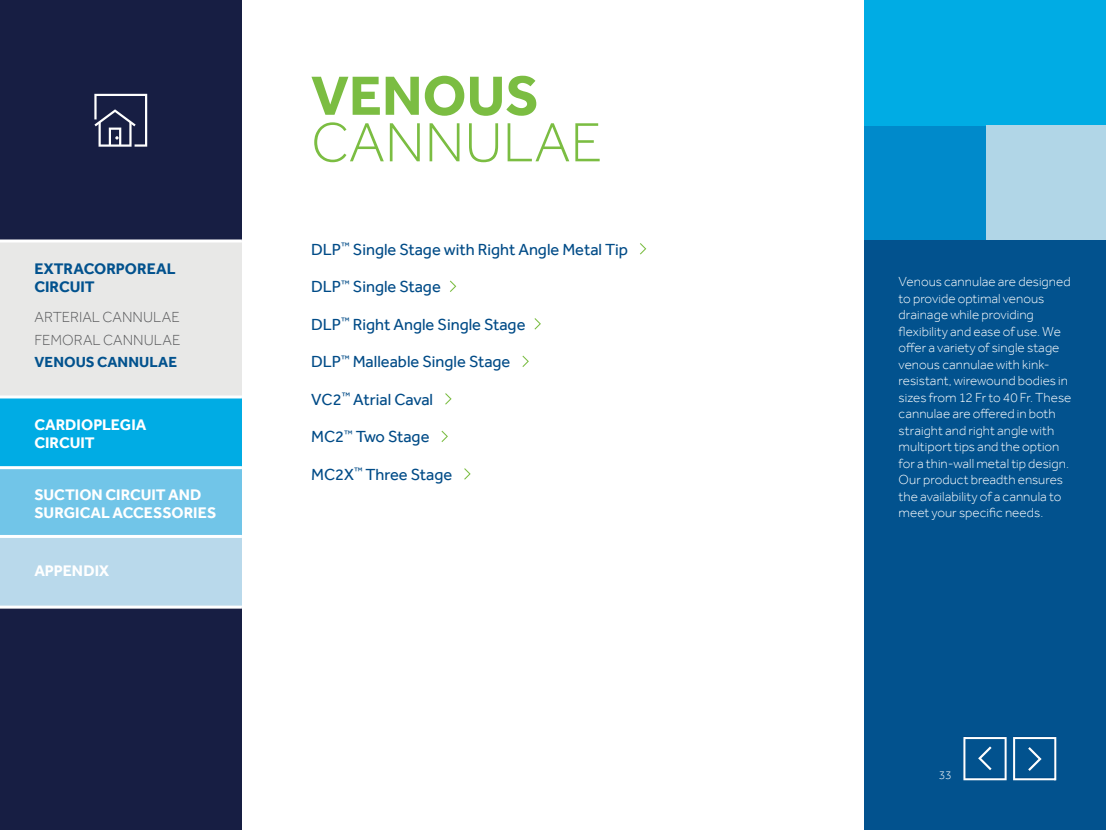
<style>
.page{position:relative;width:1106px;height:830px;background:#fff}
.page>*{position:absolute;margin:0;border:0;box-sizing:border-box;transform-origin:0 0}
.t1{font:300 57px "Effra";color:#7bbd42}
.t2{font:700 57px "Effra";color:#7bbd42}
.t3{font:16.5px "Effra";color:#004b87}
.t4{font:700 15.75px/18px "Effra";color:#fff}
.t5{font:700 15.75px/18px "Effra";color:#02528e}
.t6{font:300 15px/22.5px "Effra";color:#58595b}
.t7{font:700 15px "Effra";letter-spacing:.005em;color:#02528e}
.t8{font:300 13.5px/16.5px "Effra";letter-spacing:.005em;color:#fff}
.t9{font:300 12px "Effra";color:#fff}
</style>
<div class="page">
<div style="left:0;top:241px;width:242px;height:156px;background:#e8e8e7"></div>
<div style="left:0;top:605px;width:242px;height:224px;background:#171e43"></div>
<div style="left:0;top:0;width:242px;height:240px;background:#171e43"></div>
<svg style="left:94px;top:94px;width:53px;height:53px"></svg>
<div style="left:0;top:397px;width:242px;height:69px;background:#00ace4"></div>
<div style="left:0;top:467px;width:242px;height:69px;background:#71c5e8"></div>
<div style="left:0;top:536px;width:242px;height:70px;background:#b9d9eb"></div>
<hr style="left:0;top:239px;width:242px;height:3px;background:#fff">
<hr style="left:0;top:395px;width:242px;height:3px;background:#fff">
<hr style="left:0;top:466px;width:242px;height:3px;background:#fff">
<hr style="left:0;top:535px;width:242px;height:3px;background:#fff">
<hr style="left:0;top:605px;width:242px;height:3px;background:#fff">
<div style="left:864px;top:234px;width:242px;height:595px;background:#02528e"></div>
<div style="left:864px;top:125px;width:123px;height:115px;background:#008acb"></div>
<div style="left:864px;top:0;width:242px;height:125px;background:#00ace4"></div>
<div style="left:987px;top:125px;width:119px;height:115px;background:#b1d6e7"></div>
<svg style="left:963px;top:737px;width:44px;height:43px"></svg>
<svg style="left:1013px;top:737px;width:43px;height:43px"></svg>
<svg style="left:640px;top:243px;width:6px;height:11px"></svg>
<svg style="left:450px;top:280px;width:6px;height:12px"></svg>
<svg style="left:534px;top:318px;width:7px;height:11px"></svg>
<svg style="left:522px;top:355px;width:7px;height:12px"></svg>
<svg style="left:445px;top:393px;width:7px;height:11px"></svg>
<svg style="left:441px;top:430px;width:7px;height:12px"></svg>
<svg style="left:464px;top:468px;width:7px;height:11px"></svg>
<p class="t5" style="left:34px;top:260px;width:143px">EXTRACORPOREAL<br>CIRCUIT</p>
<p class="t6" style="left:35px;top:306px;width:147px">ARTERIAL CANNULAE<br>FEMORAL CANNULAE</p>
<p class="t7" style="left:35px;top:353px;width:144px">VENOUS CANNULAE</p>
<p class="t4" style="left:34px;top:415px;width:114px">CARDIOPLEGIA<br>CIRCUIT</p>
<p class="t4" style="left:34px;top:485px;width:184px">SUCTION CIRCUIT AND<br>SURGICAL ACCESSORIES</p>
<p class="t4" style="left:34px;top:561px;width:76px">APPENDIX</p>
<h1 class="t2" style="left:311px;top:61px;width:229px">VENOUS</h1>
<h1 class="t1" style="left:311px;top:110px;width:293px">CANNULAE</h1>
<p class="t3" style="left:311px;top:239px;width:318px">DLP<sup>™</sup> Single Stage with Right Angle Metal Tip</p>
<p class="t3" style="left:311px;top:277px;width:131px">DLP<sup>™</sup> Single Stage</p>
<p class="t3" style="left:311px;top:314px;width:216px">DLP<sup>™</sup> Right Angle Single Stage</p>
<p class="t3" style="left:311px;top:352px;width:201px">DLP<sup>™</sup> Malleable Single Stage</p>
<p class="t3" style="left:311px;top:389px;width:124px">VC2<sup>™</sup> Atrial Caval</p>
<p class="t3" style="left:311px;top:427px;width:120px">MC2<sup>™</sup> Two Stage</p>
<p class="t3" style="left:311px;top:464px;width:143px">MC2X<sup>™</sup> Three Stage</p>
<p class="t8" style="left:899px;top:273px;width:174px">Venous cannulae are designed to provide optimal venous drainage while providing flexibility and ease of use. We offer a variety of single stage venous cannulae with kink&shy;resistant, wirewound bodies in sizes from 12 Fr to 40 Fr. These cannulae are offered in both straight and right angle with multiport tips and the option for a thin-wall metal tip design.<br>Our product breadth ensures the availability of a cannula to meet your specific needs.</p>
<p class="t9" style="left:939px;top:768px;width:14px">33</p>
</div>
